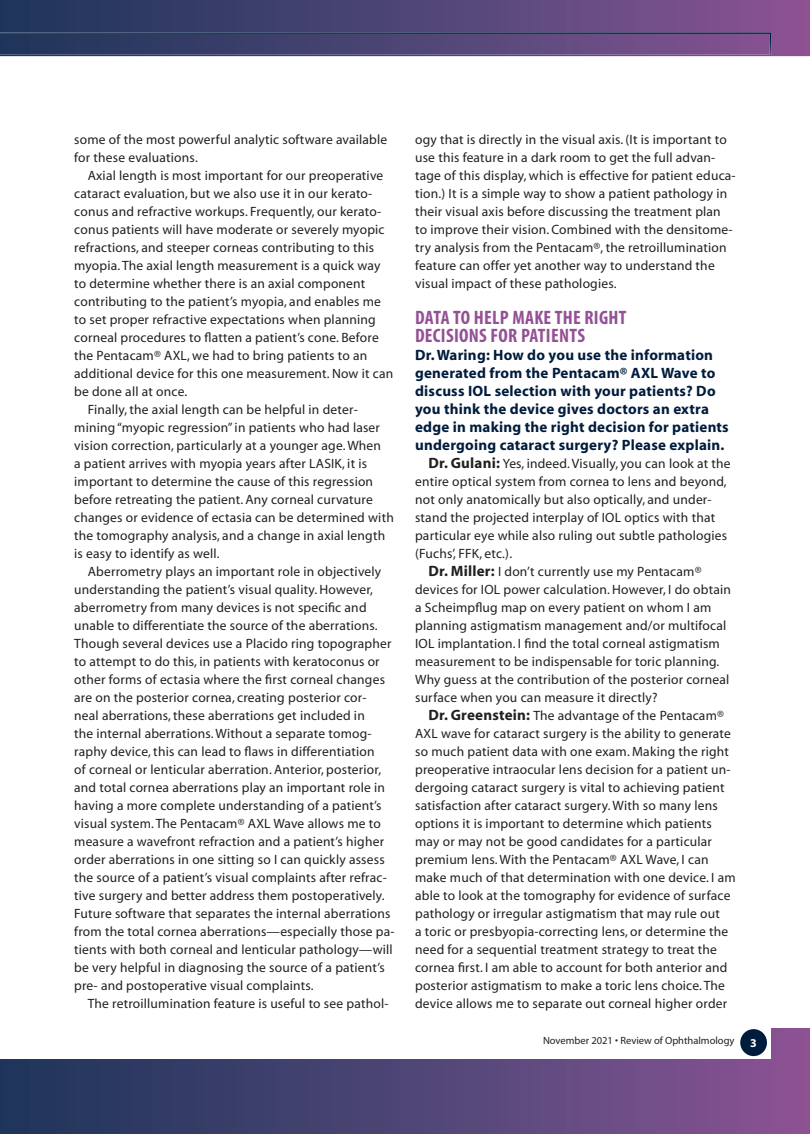
<style>
.page{position:relative;width:810px;height:1134px;background:#fff}
.page>*{position:absolute;margin:0;border:0;box-sizing:border-box;transform-origin:0 0}
.t1{font:700 condensed 19.5px/18px "Myriad";letter-spacing:.015em;color:#945195}
.t2{font:700 15px/18px "Myriad";letter-spacing:.015em;color:#001c3c}
.t3{font:13.5px/18px "Myriad";letter-spacing:.015em;color:#231f20}
.t4{font:700 12px "Myriad";color:#fff}
.t5{font:10.5px "Myriad";color:#231f20}
.s1{font-weight:700;font-size:15px}
</style>
<div class="page">
<svg style="left:0;top:0;width:810px;height:56px;background:#524576"></svg>
<img style="left:0;top:32px;width:771px;height:24px">
<div style="left:0;top:1028px;width:810px;height:106px;background:linear-gradient(to right,#1a3559,#885493)"></div>
<div style="left:0;top:75px;width:771px;height:984px;background:#fff"></div>
<div style="left:740px;top:1029px;width:27px;height:27px;background:#001c3c;border-radius:50%"></div>
<p class="t3" style="left:74px;top:131px;width:314px">some of the most powerful analytic software available for these evaluations.</p>
<p class="t3" style="left:88px;top:167px;width:297px">Axial length is most important for our preoperative</p>
<p class="t3" style="left:74px;top:185px;width:300px">cataract evaluation, but we also use it in our kerato-</p>
<p class="t3" style="left:74px;top:203px;width:308px">conus and refractive workups. Frequently, our kerato-</p>
<p class="t3" style="left:74px;top:221px;width:312px">conus patients will have moderate or severely myopic</p>
<p class="t3" style="left:74px;top:239px;width:302px">refractions, and steeper corneas contributing to this</p>
<p class="t3" style="left:74px;top:257px;width:308px">myopia. The axial length measurement is a quick way</p>
<p class="t3" style="left:74px;top:275px;width:293px">to determine whether there is an axial component</p>
<p class="t3" style="left:74px;top:293px;width:308px">contributing to the patient’s myopia, and enables me</p>
<p class="t3" style="left:74px;top:311px;width:303px">to set proper refractive expectations when planning</p>
<p class="t3" style="left:74px;top:329px;width:306px">corneal procedures to flatten a patient’s cone. Before</p>
<p class="t3" style="left:74px;top:347px;width:295px">the Pentacam® AXL, we had to bring patients to an</p>
<p class="t3" style="left:74px;top:365px;width:321px">additional device for this one measurement. Now it can</p>
<p class="t3" style="left:74px;top:383px;width:115px">be done all at once.</p>
<p class="t3" style="left:88px;top:401px;width:272px">Finally, the axial length can be helpful in deter-</p>
<p class="t3" style="left:74px;top:419px;width:307px">mining “myopic regression” in patients who had laser</p>
<p class="t3" style="left:74px;top:437px;width:308px">vision correction, particularly at a younger age. When</p>
<p class="t3" style="left:74px;top:455px;width:294px">a patient arrives with myopia years after LASIK, it is</p>
<p class="t3" style="left:74px;top:473px;width:300px">important to determine the cause of this regression</p>
<p class="t3" style="left:74px;top:491px;width:300px">before retreating the patient. Any corneal curvature</p>
<p class="t3" style="left:74px;top:509px;width:321px">changes or evidence of ectasia can be determined with</p>
<p class="t3" style="left:74px;top:527px;width:312px">the tomography analysis, and a change in axial length</p>
<p class="t3" style="left:74px;top:545px;width:147px">is easy to identify as well.</p>
<p class="t3" style="left:88px;top:563px;width:295px">Aberrometry plays an important role in objectively</p>
<p class="t3" style="left:74px;top:581px;width:300px">understanding the patient’s visual quality. However,</p>
<p class="t3" style="left:74px;top:599px;width:294px">aberrometry from many devices is not specific and</p>
<p class="t3" style="left:74px;top:617px;width:305px">unable to differentiate the source of the aberrations.</p>
<p class="t3" style="left:74px;top:635px;width:319px">Though several devices use a Placido ring topographer</p>
<p class="t3" style="left:74px;top:653px;width:307px">to attempt to do this, in patients with keratoconus or</p>
<p class="t3" style="left:74px;top:671px;width:312px">other forms of ectasia where the first corneal changes</p>
<p class="t3" style="left:74px;top:689px;width:294px">are on the posterior cornea, creating posterior cor-</p>
<p class="t3" style="left:74px;top:707px;width:292px">neal aberrations, these aberrations get included in</p>
<p class="t3" style="left:74px;top:725px;width:299px">the internal aberrations. Without a separate tomog-</p>
<p class="t3" style="left:74px;top:743px;width:302px">raphy device, this can lead to flaws in differentiation</p>
<p class="t3" style="left:74px;top:761px;width:308px">of corneal or lenticular aberration. Anterior, posterior,</p>
<p class="t3" style="left:74px;top:779px;width:312px">and total cornea aberrations play an important role in</p>
<p class="t3" style="left:74px;top:797px;width:309px">having a more complete understanding of a patient’s</p>
<p class="t3" style="left:74px;top:815px;width:308px">visual system. The Pentacam® AXL Wave allows me to</p>
<p class="t3" style="left:74px;top:833px;width:311px">measure a wavefront refraction and a patient’s higher</p>
<p class="t3" style="left:74px;top:851px;width:312px">order aberrations in one sitting so I can quickly assess</p>
<p class="t3" style="left:74px;top:869px;width:314px">the source of a patient’s visual complaints after refrac-</p>
<p class="t3" style="left:74px;top:887px;width:312px">tive surgery and better address them postoperatively.</p>
<p class="t3" style="left:74px;top:905px;width:318px">Future software that separates the internal aberrations</p>
<p class="t3" style="left:74px;top:923px;width:322px">from the total cornea aberrations—especially those pa-</p>
<p class="t3" style="left:74px;top:941px;width:320px">tients with both corneal and lenticular pathology—will</p>
<p class="t3" style="left:74px;top:959px;width:312px">be very helpful in diagnosing the source of a patient’s</p>
<p class="t3" style="left:74px;top:977px;width:241px">pre- and postoperative visual complaints.</p>
<p class="t3" style="left:88px;top:995px;width:302px">The retroillumination feature is useful to see pathol-</p>
<p class="t3" style="left:415px;top:131px;width:322px">ogy that is directly in the visual axis. (It is important to use this feature in a dark room to get the full advan&shy;tage of this display, which is effective for patient educa&shy;tion.) It is a simple way to show a patient pathology in their visual axis before discussing the treatment plan to improve their vision. Combined with the densitome&shy;try analysis from the Pentacam®, the retroillumination feature can offer yet another way to understand the visual impact of these pathologies.</p>
<h1 class="t1" style="left:415px;top:309px;width:213px">DATA TO HELP MAKE THE RIGHT<br>DECISIONS FOR PATIENTS</h1>
<p class="t2" style="left:415px;top:346px;width:315px">Dr. Waring: How do you use the information generated from the Pentacam® AXL Wave to discuss IOL selection with your patients? Do you think the device gives doctors an extra edge in making the right decision for patients undergoing cataract surgery? Please explain.</p>
<p class="t3" style="left:429px;top:455px;width:304px"><span class="s1">Dr. Gulani:</span> Yes, indeed. Visually, you can look at the</p>
<p class="t3" style="left:415px;top:473px;width:313px">entire optical system from cornea to lens and beyond,</p>
<p class="t3" style="left:415px;top:491px;width:298px">not only anatomically but also optically, and under-</p>
<p class="t3" style="left:415px;top:509px;width:302px">stand the projected interplay of IOL optics with that</p>
<p class="t3" style="left:415px;top:527px;width:314px">particular eye while also ruling out subtle pathologies</p>
<p class="t3" style="left:415px;top:545px;width:99px">(Fuchs’, FFK, etc.).</p>
<p class="t3" style="left:429px;top:563px;width:275px"><span class="s1">Dr. Miller:</span> I don’t currently use my Pentacam®</p>
<p class="t3" style="left:415px;top:581px;width:317px">devices for IOL power calculation. However, I do obtain</p>
<p class="t3" style="left:415px;top:599px;width:298px">a Scheimpflug map on every patient on whom I am</p>
<p class="t3" style="left:415px;top:617px;width:313px">planning astigmatism management and/or multifocal</p>
<p class="t3" style="left:415px;top:635px;width:306px">IOL implantation. I find the total corneal astigmatism</p>
<p class="t3" style="left:415px;top:653px;width:306px">measurement to be indispensable for toric planning.</p>
<p class="t3" style="left:415px;top:671px;width:316px">Why guess at the contribution of the posterior corneal</p>
<p class="t3" style="left:415px;top:689px;width:244px">surface when you can measure it directly?</p>
<p class="t3" style="left:429px;top:707px;width:297px"><span class="s1">Dr. Greenstein:</span> The advantage of the Pentacam®</p>
<p class="t3" style="left:415px;top:725px;width:317px">AXL wave for cataract surgery is the ability to generate</p>
<p class="t3" style="left:415px;top:743px;width:315px">so much patient data with one exam. Making the right</p>
<p class="t3" style="left:415px;top:761px;width:317px">preoperative intraocular lens decision for a patient un-</p>
<p class="t3" style="left:415px;top:779px;width:311px">dergoing cataract surgery is vital to achieving patient</p>
<p class="t3" style="left:415px;top:797px;width:304px">satisfaction after cataract surgery. With so many lens</p>
<p class="t3" style="left:415px;top:815px;width:298px">options it is important to determine which patients</p>
<p class="t3" style="left:415px;top:833px;width:298px">may or may not be good candidates for a particular</p>
<p class="t3" style="left:415px;top:851px;width:295px">premium lens. With the Pentacam® AXL Wave, I can</p>
<p class="t3" style="left:415px;top:869px;width:322px">make much of that determination with one device. I am</p>
<p class="t3" style="left:415px;top:887px;width:317px">able to look at the tomography for evidence of surface</p>
<p class="t3" style="left:415px;top:905px;width:306px">pathology or irregular astigmatism that may rule out</p>
<p class="t3" style="left:415px;top:923px;width:315px">a toric or presbyopia-correcting lens, or determine the</p>
<p class="t3" style="left:415px;top:941px;width:303px">need for a sequential treatment strategy to treat the</p>
<p class="t3" style="left:415px;top:959px;width:314px">cornea first. I am able to account for both anterior and</p>
<p class="t3" style="left:415px;top:977px;width:311px">posterior astigmatism to make a toric lens choice. The</p>
<p class="t3" style="left:415px;top:995px;width:314px">device allows me to separate out corneal higher order</p>
<p class="t5" style="left:543px;top:1036px;width:193px">November 2021 • Review of Ophthalmology</p>
<p class="t4" style="left:750px;top:1037px;width:8px">3</p>
</div>
